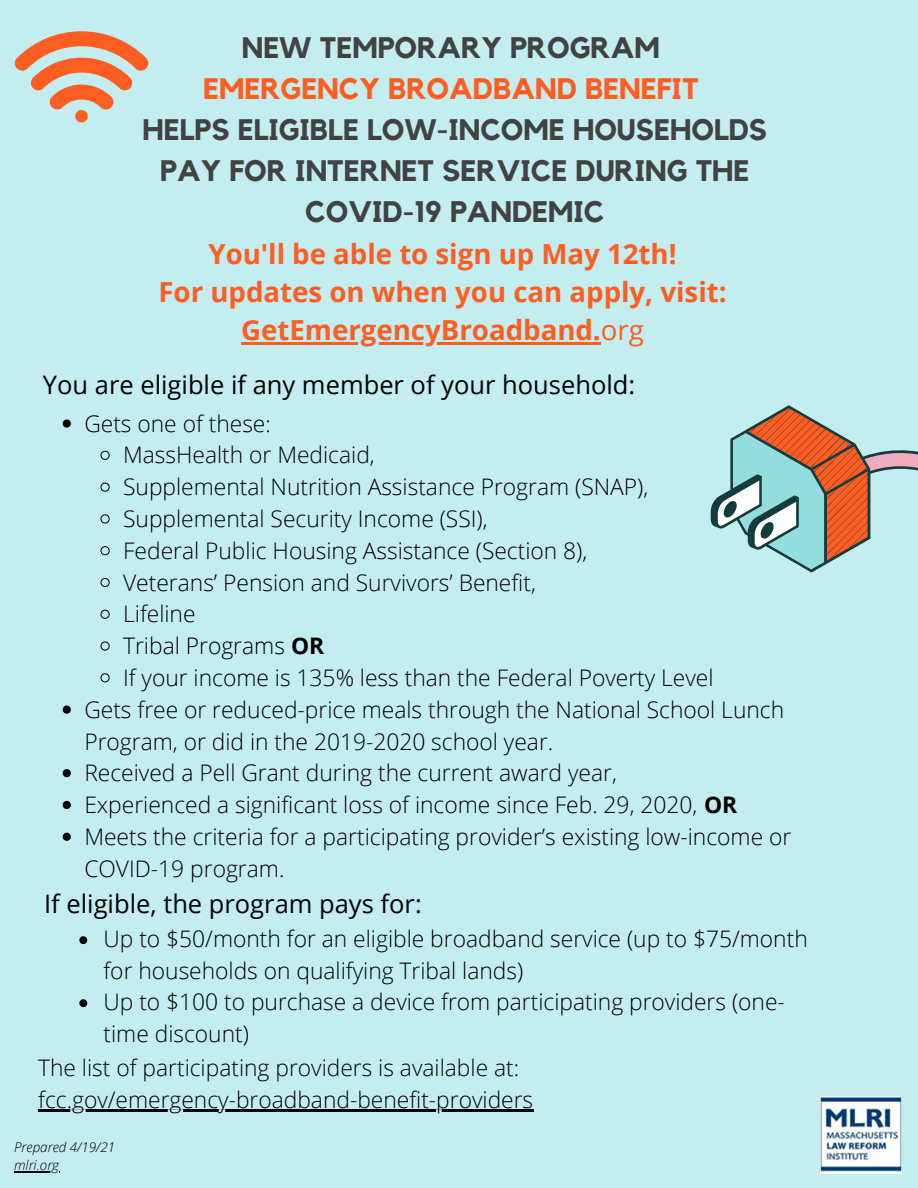
<style>
.page{position:relative;width:918px;height:1188px;background:#c3edef}
.page>*{position:absolute;margin:0;border:0;box-sizing:border-box;transform-origin:0 0}
.t1{font:700 29.55px/41.1px "Kollektif";color:#424242;text-align:center}
.t2{font:700 29.55px "Kollektif";color:#ff5d22}
.t3{font:700 27.6px/38.2px "Open Sans";color:#ff5d22;text-align:center}
.t4{font:25.5px "Open Sans";color:#000}
.t5{font:300 22.8px/31.8px "Open Sans";color:#000}
.t6{font:italic 300 13.5px "Open Sans";color:#000}
.s1{font-weight:400}
.s2{font-weight:700}
</style>
<div class="page">
<hr style="left:241px;top:343px;width:360px;height:2px;background:#ff5d22">
<svg style="left:63px;top:419px;width:8px;height:9px"></svg>
<svg style="left:100px;top:450px;width:10px;height:10px"></svg>
<svg style="left:100px;top:482px;width:10px;height:10px"></svg>
<svg style="left:100px;top:514px;width:10px;height:10px"></svg>
<svg style="left:100px;top:546px;width:10px;height:10px"></svg>
<svg style="left:100px;top:577px;width:10px;height:10px"></svg>
<svg style="left:100px;top:609px;width:10px;height:10px"></svg>
<svg style="left:100px;top:641px;width:10px;height:10px"></svg>
<svg style="left:100px;top:673px;width:10px;height:10px"></svg>
<svg style="left:63px;top:706px;width:8px;height:8px"></svg>
<svg style="left:63px;top:769px;width:8px;height:8px"></svg>
<svg style="left:63px;top:801px;width:8px;height:8px"></svg>
<svg style="left:63px;top:833px;width:8px;height:8px"></svg>
<svg style="left:79px;top:936px;width:8px;height:8px"></svg>
<svg style="left:79px;top:999px;width:8px;height:8px"></svg>
<hr style="left:38px;top:1110px;width:495px;height:2px;background:#000">
<hr style="left:14px;top:1171px;width:45px;height:2px;background:#000">
<img style="left:820px;top:1096px;width:81px;height:78px">
<svg style="left:14px;top:31px;width:135px;height:91px"></svg>
<svg style="left:716px;top:405px;width:202px;height:166px"></svg>
<p class="t1" style="left:242px;top:29px;width:420px">NEW TEMPORARY PROGRAM</p>
<p class="t2" style="left:203px;top:75px;width:497px">EMERGENCY BROADBAND BENEFIT</p>
<p class="t1" style="left:143px;top:111px;width:626px">HELPS ELIGIBLE LOW-INCOME HOUSEHOLDS<br>PAY FOR INTERNET SERVICE DURING THE<br>COVID-19 PANDEMIC</p>
<p class="t3" style="left:208px;top:234px;width:470px">You'll be able to sign up May 12th!</p>
<p class="t3" style="left:158px;top:272px;width:570px">For updates on when you can apply, visit:<br>GetEmergencyBroadband.<span class="s1">org</span></p>
<p class="t4" style="left:43px;top:367px;width:594px">You are eligible if any member of your household:</p>
<p class="t5" style="left:84px;top:407px;width:188px">Gets one of these:</p>
<p class="t5" style="left:123px;top:439px;width:253px">MassHealth or Medicaid,</p>
<p class="t5" style="left:123px;top:471px;width:527px">Supplemental Nutrition Assistance Program (SNAP),</p>
<p class="t5" style="left:123px;top:502px;width:366px">Supplemental Security Income (SSI),</p>
<p class="t5" style="left:123px;top:534px;width:466px">Federal Public Housing Assistance (Section 8),</p>
<p class="t5" style="left:123px;top:566px;width:414px">Veterans’ Pension and Survivors’ Benefit,</p>
<p class="t5" style="left:123px;top:598px;width:74px">Lifeline</p>
<p class="t5" style="left:123px;top:629px;width:203px">Tribal Programs <span class="s2">OR</span></p>
<p class="t5" style="left:123px;top:661px;width:592px">If your income is 135% less than the Federal Poverty Level</p>
<p class="t5" style="left:84px;top:693px;width:701px">Gets free or reduced-price meals through the National School Lunch<br>Program, or did in the 2019-2020 school year.</p>
<p class="t5" style="left:84px;top:757px;width:534px">Received a Pell Grant during the current award year,</p>
<p class="t5" style="left:84px;top:788px;width:655px">Experienced a significant loss of income since Feb. 29, 2020, <span class="s2">OR</span></p>
<p class="t5" style="left:84px;top:820px;width:708px">Meets the criteria for a participating provider’s existing low-income or<br>COVID-19 program.</p>
<p class="t4" style="left:44px;top:886px;width:379px">If eligible, the program pays for:</p>
<p class="t5" style="left:104px;top:923px;width:706px">Up to $50/month for an eligible broadband service (up to $75/month for households on qualifying Tribal lands)</p>
<p class="t5" style="left:104px;top:986px;width:683px">Up to $100 to purchase a device from participating providers (one&shy;time discount)</p>
<p class="t5" style="left:38px;top:1051px;width:482px">The list of participating providers is available at:</p>
<p class="t5" style="left:38px;top:1083px;width:497px">fcc.gov/emergency-broadband-benefit-providers</p>
<p class="t6" style="left:14px;top:1138px;width:103px">Prepared 4/19/21</p>
<p class="t6" style="left:14px;top:1156px;width:47px">mlri.org</p>
</div>
